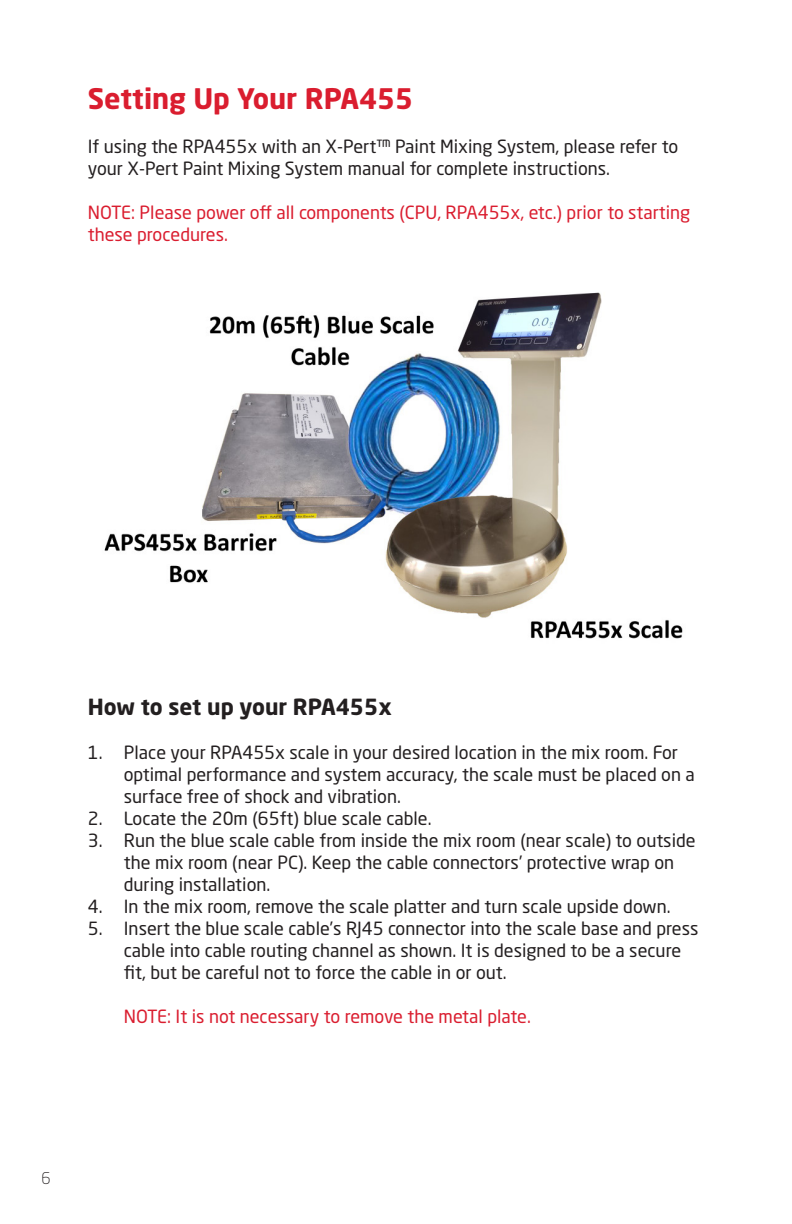
<style>
.page{position:relative;width:792px;height:1224px;background:#fff}
.page>*{position:absolute;margin:0;border:0;box-sizing:border-box;transform-origin:0 0}
.Chapter_Title{font:700 28px "Neo Sans Pro";color:#da1d2f}
.Sub_Chapter_heading{font:700 22px "Neo Sans Pro";color:#231f20}
.Paragraphs{font:18px/22px "Neo Sans Pro";color:#231f20}
.Paragraphs-2{font:18px/22px "Neo Sans Pro";color:#da1d2f}
.t1{font:300 16px "Neo Sans Pro";color:#231f20}
</style>
<div class="page">
<img style="left:104px;top:292px;width:579px;height:347px">
<p class="Chapter_Title" style="left:88px;top:81px;width:327px">Setting Up Your RPA455</p>
<p class="Paragraphs" style="left:88px;top:135px;width:592px">If using the RPA455x with an X-Pert™ Paint Mixing System, please refer to your X-Pert Paint Mixing System manual for complete instructions.</p>
<p class="Paragraphs-2" style="left:88px;top:201px;width:604px">NOTE: Please power off all components (CPU, RPA455x, etc.) prior to starting these procedures.</p>
<p class="Sub_Chapter_heading" style="left:88px;top:693px;width:306px">How to set up your RPA455x</p>
<p class="Paragraphs" style="left:124px;top:741px;width:573px;text-indent:-36px">1. Place your RPA455x scale in your desired location in the mix room. For optimal performance and system accuracy, the scale must be placed on a surface free of shock and vibration.</p>
<p class="Paragraphs" style="left:88px;top:807px;width:345px">2. Locate the 20m (65ft) blue scale cable.</p>
<p class="Paragraphs" style="left:124px;top:829px;width:573px;text-indent:-36px">3. Run the blue scale cable from inside the mix room (near scale) to outside the mix room (near PC). Keep the cable connectors’ protective wrap on during installation.</p>
<p class="Paragraphs" style="left:88px;top:895px;width:584px">4. In the mix room, remove the scale platter and turn scale upside down.</p>
<p class="Paragraphs" style="left:124px;top:917px;width:576px;text-indent:-36px">5. Insert the blue scale cable’s RJ45 connector into the scale base and press cable into cable routing channel as shown. It is designed to be a secure fit, but be careful not to force the cable in or out.</p>
<p class="Paragraphs-2" style="left:124px;top:1005px;width:409px">NOTE: It is not necessary to remove the metal plate.</p>
<p class="t1" style="left:41px;top:1169px;width:11px">6</p>
</div>
